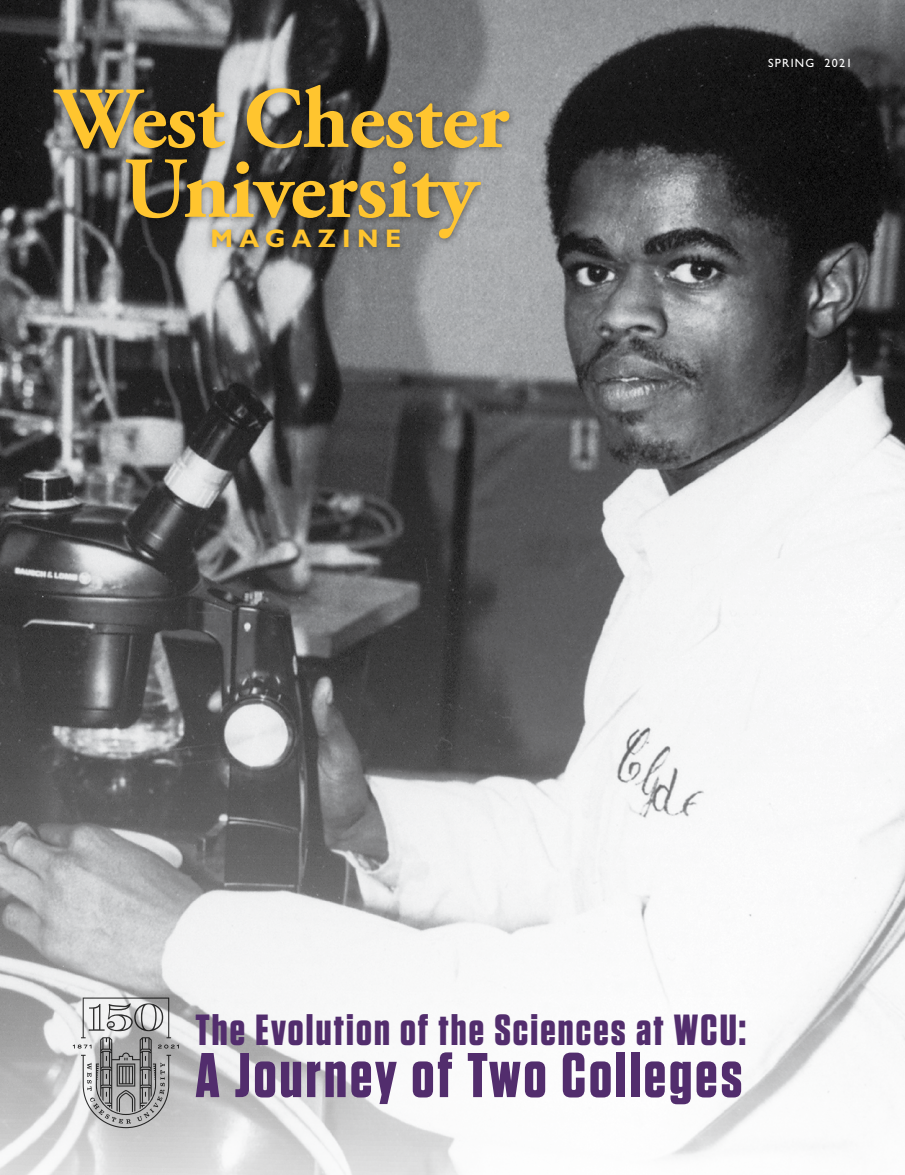
<style>
.page{position:relative;width:905px;height:1175px;background:#fff}
.page>*{position:absolute;margin:0;border:0;box-sizing:border-box;transform-origin:0 0}
.t1{font:700 86.55px/69.9px "Adobe Garamond Pro";letter-spacing:-.01em;color:#ffc52f;text-align:center}
.t2{font:700 63px "Tungsten";letter-spacing:.05em;color:#522d6d}
.t3{font:700 43.5px "Tungsten";letter-spacing:.05em;color:#522d6d}
.t4{font:700 25.5px "Gill Sans Std";letter-spacing:.25em;color:#ffc52f}
.t5{font:12px "Gill Sans Std";letter-spacing:.1em;color:#fff}
</style>
<div class="page">
<img style="left:0;top:0;width:904px;height:1174px">
<div style="left:46px;top:78px;width:471px;height:80px;background:#000;opacity:.5"></div>
<div style="left:118px;top:152px;width:370px;height:95px;background:#000;opacity:.5"></div>
<div style="left:205px;top:222px;width:203px;height:34px;background:#000;opacity:.5"></div>
<svg style="left:73px;top:997px;width:106px;height:131px"></svg>
<h1 class="t1" style="left:56px;top:86px;width:454px">West Chester<br>University</h1>
<p class="t4" style="left:210px;top:223px;width:192px">MAGAZINE</p>
<p class="t5" style="left:768px;top:57px;width:85px">SPRING 2021</p>
<p class="t3" style="left:195px;top:1006px;width:552px">The Evolution of the Sciences at WCU:</p>
<h2 class="t2" style="left:195px;top:1041px;width:548px">A Journey of Two Colleges</h2>
</div>
